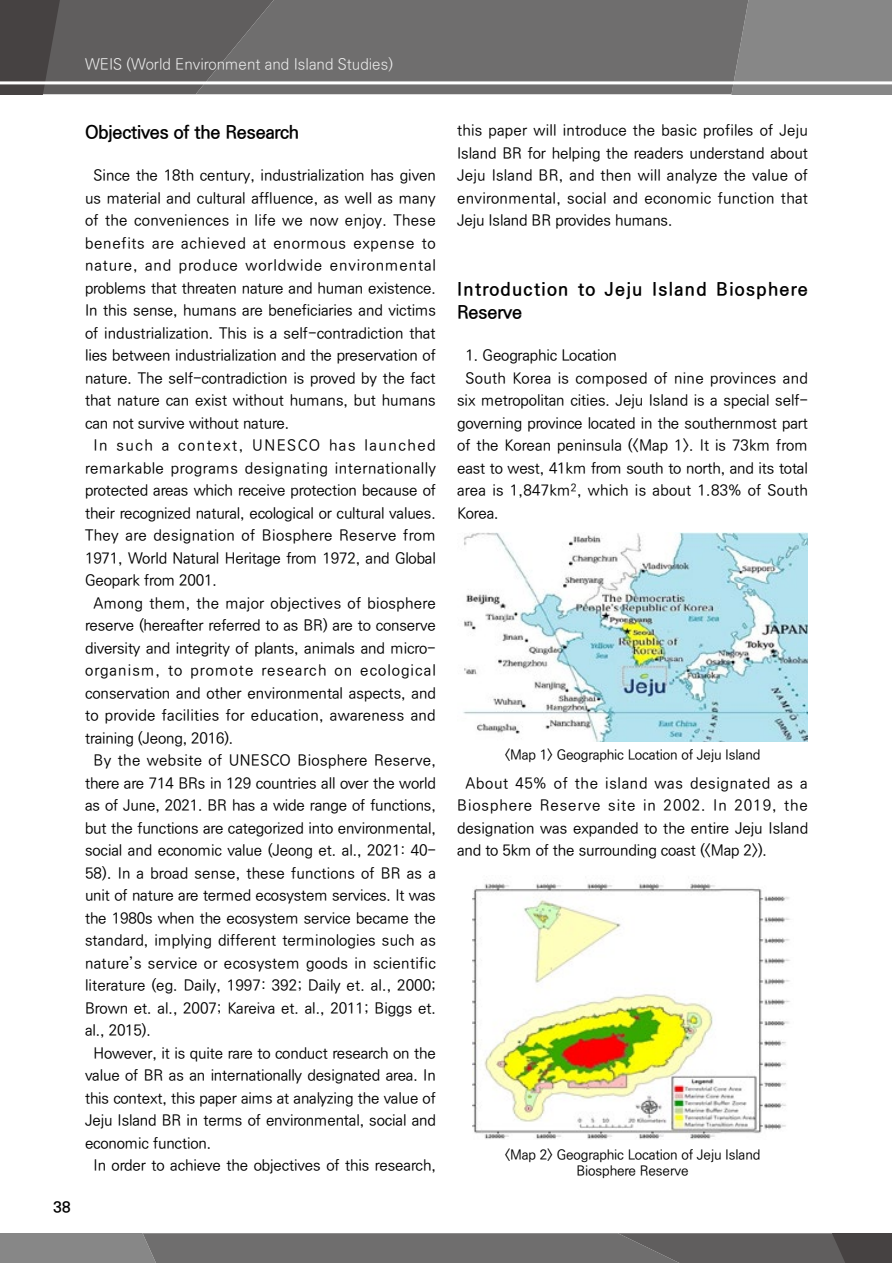
<style>
.page{position:relative;width:893px;height:1263px;background:#fff}
.page>*{position:absolute;margin:0;border:0;box-sizing:border-box;transform-origin:0 0}
.t1{font:700 18px/22.5px "Ko Pub Dotum";letter-spacing:.075em;color:#000}
.t2{font:700 18px "Ko Pub Dotum";letter-spacing:-.01em;color:#000}
.t3{font:500 15px/22.5px "Ko Pub Dotum";letter-spacing:-.01em;color:#000;text-align:justify}
.t4{font:500 15px "Ko Pub Dotum";letter-spacing:.02em;color:#000}
.t5{font:500 15px "Ko Pub Dotum";letter-spacing:.01em;color:#000}
.t6{font:500 15px "Ko Pub Dotum";letter-spacing:.035em;color:#000}
.t7{font:500 15px "Ko Pub Dotum";letter-spacing:.025em;color:#000}
.t8{font:500 15px "Ko Pub Dotum";letter-spacing:.06em;color:#000}
.t9{font:500 15px "Ko Pub Dotum";letter-spacing:.015em;color:#000}
.t10{font:300 15px "Ko Pub Dotum";color:#efefef}
.t11{font:500 15px "Ko Pub Dotum";letter-spacing:.045em;color:#000}
.t12{font:500 15px "Ko Pub Dotum";letter-spacing:.075em;color:#000}
.t13{font:500 15px "Ko Pub Dotum";letter-spacing:.1em;color:#000}
.t14{font:700 15px "Ko Pub Dotum";color:#000}
.t15{font:500 13.5px/16.5px "Ko Pub Dotum";letter-spacing:-.01em;color:#000;text-align:center}
</style>
<div class="page">
<div style="left:748px;top:0;width:144px;height:94px;background:#878787"></div>
<div style="left:274px;top:0;width:474px;height:94px;background:#6f6e6e"></div>
<svg style="left:0;top:0;width:274px;height:94px;background:#5d5b5b"></svg>
<hr style="left:0;top:81px;width:893px;height:3px;background:#fff">
<svg style="left:0;top:1233px;width:892px;height:30px;background:#6e6d6d"></svg>
<img style="left:463px;top:532px;width:345px;height:210px">
<img style="left:472px;top:883px;width:318px;height:257px">
<p class="t10" style="left:85px;top:57px;width:309px">WEIS (World Environment and Island Studies)</p>
<p class="t14" style="left:54px;top:1199px;width:18px">38</p>
<p class="t2" style="left:85px;top:123px;width:215px">Objectives of the Research</p>
<p class="t3" style="left:94px;top:165px;width:344px">Since the 18th century, industrialization has given</p>
<p class="t3" style="left:85px;top:187px;width:352px">us material and cultural affluence, as well as many</p>
<p class="t4" style="left:85px;top:213px;width:352px">of the conveniences in life we now enjoy. These</p>
<p class="t11" style="left:85px;top:236px;width:352px">benefits are achieved at enormous expense to</p>
<p class="t8" style="left:85px;top:258px;width:352px">nature, and produce worldwide environmental</p>
<p class="t3" style="left:85px;top:277px;width:352px">problems that threaten nature and human existence.</p>
<p class="t3" style="left:85px;top:300px;width:352px">In this sense, humans are beneficiaries and victims</p>
<p class="t3" style="left:85px;top:322px;width:352px">of industrialization. This is a self-contradiction that</p>
<p class="t3" style="left:85px;top:345px;width:352px">lies between industrialization and the preservation of</p>
<p class="t3" style="left:85px;top:367px;width:352px">nature. The self-contradiction is proved by the fact</p>
<p class="t3" style="left:85px;top:390px;width:352px">that nature can exist without humans, but humans</p>
<p class="t3" style="left:85px;top:412px;width:206px">can not survive without nature.</p>
<p class="t13" style="left:94px;top:438px;width:344px">In such a context, UNESCO has launched</p>
<p class="t6" style="left:85px;top:461px;width:352px">remarkable programs designating internationally</p>
<p class="t3" style="left:85px;top:480px;width:352px">protected areas which receive protection because of</p>
<p class="t3" style="left:85px;top:502px;width:352px">their recognized natural, ecological or cultural values.</p>
<p class="t7" style="left:85px;top:528px;width:352px">They are designation of Biosphere Reserve from</p>
<p class="t3" style="left:85px;top:547px;width:352px">1971, World Natural Heritage from 1972, and Global</p>
<p class="t3" style="left:85px;top:570px;width:133px">Geopark from 2001.</p>
<p class="t4" style="left:94px;top:596px;width:344px">Among them, the major objectives of biosphere</p>
<p class="t3" style="left:85px;top:615px;width:352px">reserve (hereafter referred to as BR) are to conserve</p>
<p class="t3" style="left:85px;top:637px;width:352px">diversity and integrity of plants, animals and micro-</p>
<p class="t12" style="left:85px;top:663px;width:352px">organism, to promote research on ecological</p>
<p class="t3" style="left:85px;top:682px;width:352px">conservation and other environmental aspects, and</p>
<p class="t4" style="left:85px;top:708px;width:352px">to provide facilities for education, awareness and</p>
<p class="t3" style="left:85px;top:727px;width:150px">training (Jeong, 2016).</p>
<p class="t4" style="left:94px;top:753px;width:344px">By the website of UNESCO Biosphere Reserve,</p>
<p class="t3" style="left:85px;top:772px;width:352px">there are 714 BRs in 129 countries all over the world</p>
<p class="t3" style="left:85px;top:795px;width:352px">as of June, 2021. BR has a wide range of functions,</p>
<p class="t3" style="left:85px;top:817px;width:352px">but the functions are categorized into environmental,</p>
<p class="t3" style="left:85px;top:840px;width:352px">social and economic value (Jeong et. al., 2021: 40-</p>
<p class="t5" style="left:85px;top:866px;width:352px">58). In a broad sense, these functions of BR as a</p>
<p class="t3" style="left:85px;top:885px;width:352px">unit of nature are termed ecosystem services. It was</p>
<p class="t3" style="left:85px;top:907px;width:352px">the 1980s when the ecosystem service became the</p>
<p class="t5" style="left:85px;top:933px;width:352px">standard, implying different terminologies such as</p>
<p class="t4" style="left:85px;top:956px;width:352px">nature’s service or ecosystem goods in scientific</p>
<p class="t3" style="left:85px;top:975px;width:352px">literature (eg. Daily, 1997: 392; Daily et. al., 2000;</p>
<p class="t3" style="left:85px;top:997px;width:352px">Brown et. al., 2007; Kareiva et. al., 2011; Biggs et.</p>
<p class="t3" style="left:85px;top:1020px;width:67px">al., 2015).</p>
<p class="t3" style="left:94px;top:1042px;width:344px">However, it is quite rare to conduct research on the</p>
<p class="t3" style="left:85px;top:1065px;width:352px">value of BR as an internationally designated area. In</p>
<p class="t3" style="left:85px;top:1087px;width:352px">this context, this paper aims at analyzing the value of</p>
<p class="t3" style="left:85px;top:1110px;width:352px">Jeju Island BR in terms of environmental, social and</p>
<p class="t3" style="left:85px;top:1132px;width:128px">economic function.</p>
<p class="t3" style="left:94px;top:1155px;width:344px">In order to achieve the objectives of this research,</p>
<p class="t3" style="left:457px;top:120px;width:352px">this paper will introduce the basic profiles of Jeju Island BR for helping the readers understand about Jeju Island BR, and then will analyze the value of environmental, social and economic function that Jeju Island BR provides humans.</p>
<p class="t1" style="left:457px;top:279px;width:352px">Introduction to Jeju Island Biosphere<br>Reserve</p>
<p class="t3" style="left:466px;top:345px;width:153px">1. Geographic Location</p>
<p class="t4" style="left:466px;top:371px;width:344px">South Korea is composed of nine provinces and</p>
<p class="t3" style="left:457px;top:390px;width:352px">six metropolitan cities. Jeju Island is a special self-</p>
<p class="t3" style="left:457px;top:412px;width:352px">governing province located in the southernmost part</p>
<p class="t3" style="left:457px;top:435px;width:352px">of the Korean peninsula (&lt;Map 1&gt;. It is 73km from</p>
<p class="t3" style="left:457px;top:457px;width:352px">east to west, 41km from south to north, and its total</p>
<p class="t9" style="left:457px;top:483px;width:352px">area is 1,847km<sup>2</sup>, which is about 1.83% of South</p>
<p class="t3" style="left:457px;top:502px;width:43px">Korea.</p>
<p class="t15" style="left:505px;top:747px;width:257px">&lt;Map 1&gt; Geographic Location of Jeju Island</p>
<p class="t3" style="left:457px;top:772px;width:352px;text-indent:9px">About 45% of the island was designated as a Biosphere Reserve site in 2002. In 2019, the designation was expanded to the entire Jeju Island and to 5km of the surrounding coast (&lt;Map 2&gt;).</p>
<p class="t15" style="left:505px;top:1147px;width:257px">&lt;Map 2&gt; Geographic Location of Jeju Island<br>Biosphere Reserve</p>
</div>
